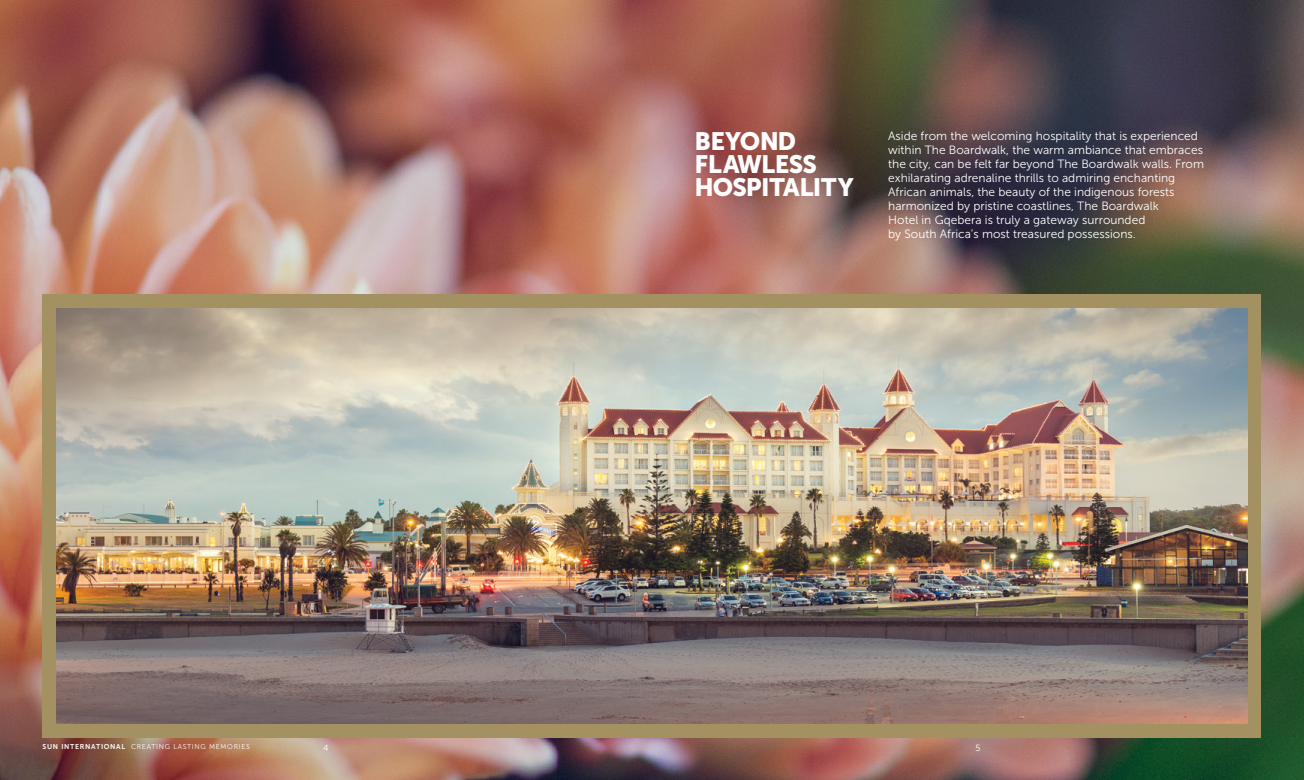
<style>
.page{position:relative;width:1304px;height:780px;background:#fff}
.page>*{position:absolute;margin:0;border:0;box-sizing:border-box;transform-origin:0 0}
.t1{font:25px/23px "Museo Sans 900";letter-spacing:-.02em;color:#fff}
.t2{font:12px/14px "Museo Sans 300";color:#fff}
.t3{font:9px "Museo Sans 300";color:#fff}
.t4{font:7px "Museo Sans 300";letter-spacing:.1em;color:#fff}
.s1{font-family:"Museo Sans 700"}
</style>
<div class="page">
<img style="left:0;top:0;width:1304px;height:780px">
<div style="left:43px;top:294px;width:1218px;height:443px;background:#a39161"></div>
<img style="left:57px;top:308px;width:1190px;height:415px">
<h1 class="t1" style="left:694px;top:130px;width:161px">BEYOND<br>FLAWLESS<br>HOSPITALITY</h1>
<p class="t2" style="left:888px;top:129px;width:317px">Aside from the welcoming hospitality that is experienced within The Boardwalk, the warm ambiance that embraces the city, can be felt far beyond The Boardwalk walls. From exhilarating adrenaline thrills to admiring enchanting African animals, the beauty of the indigenous forests harmonized by pristine coastlines, The Boardwalk<br>Hotel in Gqebera is truly a gateway surrounded<br>by South Africa’s most treasured possessions.</p>
<p class="t4" style="left:43px;top:743px;width:209px"><span class="s1">SUN INTERNATIONAL</span> CREATING LASTING MEMORIES</p>
<p class="t3" style="left:323px;top:742px;width:7px">4</p>
<p class="t3" style="left:975px;top:742px;width:7px">5</p>
</div>
